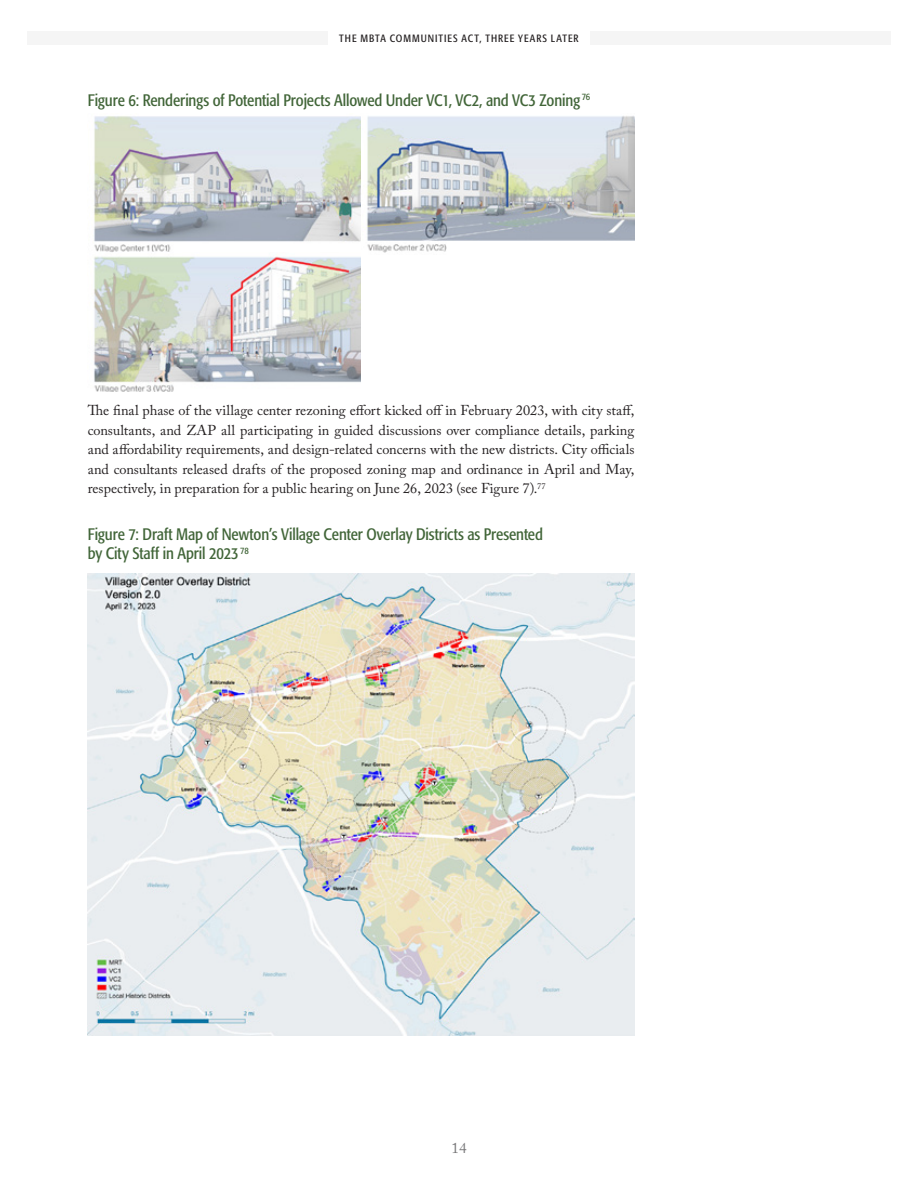
<style>
.page{position:relative;width:918px;height:1188px;background:#fff}
.page>*{position:absolute;margin:0;border:0;box-sizing:border-box;transform-origin:0 0}
.Figure_Title{font:condensed 16.5px/19.5px "Formata Std";letter-spacing:-.005em;color:#416538}
.t1{font:15px "Adobe Caslon Pro";color:#787779}
.Body_Copy{font:14.25px/19.5px "Adobe Caslon Pro";color:#231f20;text-align:justify}
.t2{font:condensed 10.5px "Formata Std";letter-spacing:.095em;color:#231f20}
</style>
<div class="page">
<div style="left:27px;top:31px;width:864px;height:14px;background:#f5f5f5"></div>
<div style="left:328px;top:31px;width:262px;height:14px;background:#fff"></div>
<img style="left:94px;top:116px;width:540px;height:137px">
<img style="left:94px;top:252px;width:267px;height:140px">
<img style="left:88px;top:574px;width:546px;height:461px">
<p class="t2" style="left:339px;top:32px;width:241px">THE MBTA COMMUNITIES ACT, THREE YEARS LATER</p>
<p class="Figure_Title" style="left:88px;top:90px;width:504px">Figure 6: Renderings of Potential Projects Allowed Under VC1, VC2, and VC3 Zoning <sup>76</sup></p>
<p class="Body_Copy" style="left:88px;top:401px;width:548px">The final phase of the village center rezoning effort kicked off in February 2023, with city staff, consultants, and ZAP all participating in guided discussions over compliance details, parking and affordability requirements, and design-related concerns with the new districts. City officials and consultants released drafts of the proposed zoning map and ordinance in April and May, respectively, in preparation for a public hearing on June 26, 2023 (see Figure 7).<sup>77</sup></p>
<p class="Figure_Title" style="left:88px;top:524px;width:457px">Figure 7: Draft Map of Newton’s Village Center Overlay Districts as Presented by City Staff in April 2023<sup>78</sup></p>
<p class="t1" style="left:452px;top:1139px;width:16px">14</p>
</div>
